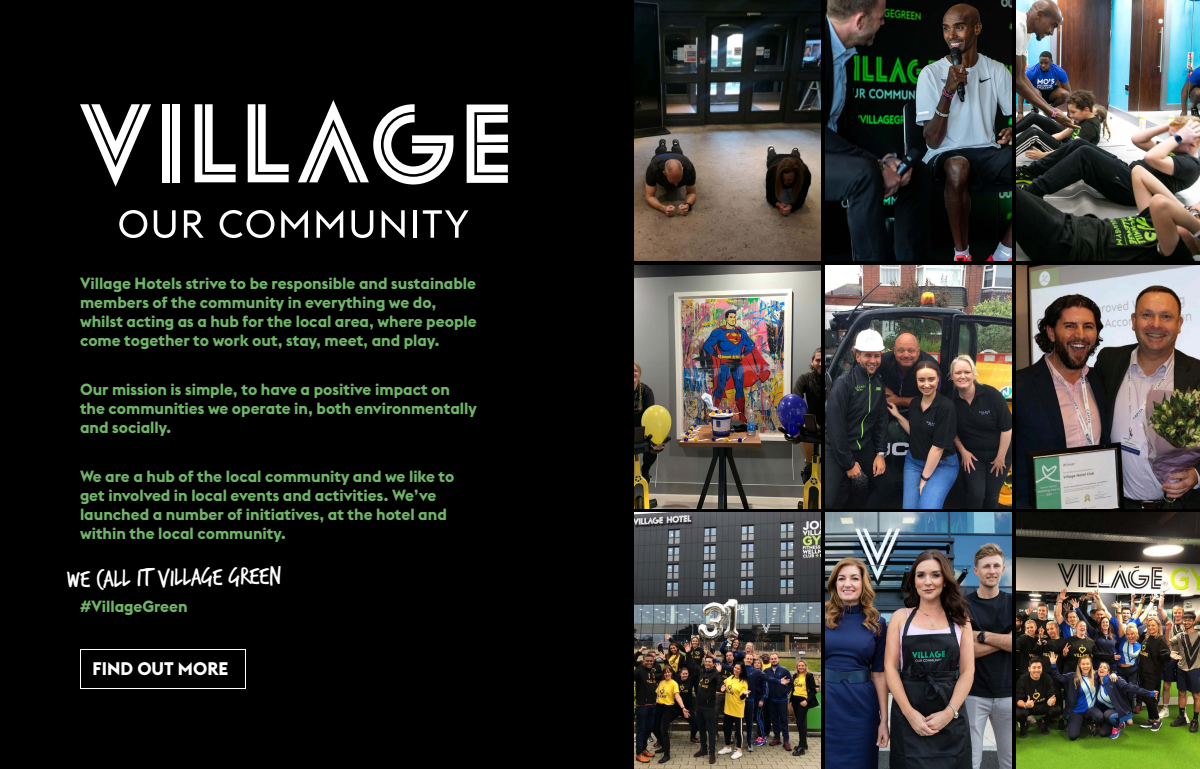
<style>
.page{position:relative;width:1200px;height:769px;background:#000}
.page>*{position:absolute;margin:0;border:0;box-sizing:border-box;transform-origin:0 0}
.t1{font:26.3px "Trash Hand";color:#fff}
.t2{font:700 18px "Village Flex";color:#fff}
.t3{font:700 16px/19.2px "Village Flex";color:#6fb468}
</style>
<div class="page">
<img style="left:634px;top:0;width:187px;height:261px">
<img style="left:634px;top:265px;width:187px;height:244px">
<img style="left:634px;top:513px;width:187px;height:256px">
<img style="left:825px;top:0;width:187px;height:261px">
<img style="left:825px;top:265px;width:187px;height:244px">
<img style="left:825px;top:513px;width:187px;height:256px">
<img style="left:1016px;top:0;width:184px;height:261px">
<img style="left:1016px;top:265px;width:184px;height:244px">
<img style="left:1016px;top:513px;width:184px;height:256px">
<div style="left:80px;top:649px;width:166px;height:40px;border:1px solid #fff"></div>
<svg style="left:119px;top:210px;width:28px;height:28px"></svg>
<svg style="left:154px;top:210px;width:22px;height:28px"></svg>
<svg style="left:184px;top:210px;width:20px;height:28px"></svg>
<svg style="left:220px;top:210px;width:55px;height:28px"></svg>
<svg style="left:281px;top:210px;width:27px;height:28px"></svg>
<svg style="left:317px;top:210px;width:26px;height:28px"></svg>
<svg style="left:351px;top:210px;width:22px;height:28px"></svg>
<svg style="left:382px;top:210px;width:23px;height:28px"></svg>
<hr style="left:413px;top:210px;width:4px;height:28px;background:#fff">
<svg style="left:423px;top:210px;width:46px;height:28px"></svg>
<svg style="left:298px;top:100px;width:155px;height:85px"></svg>
<svg style="left:467px;top:105px;width:41px;height:78px"></svg>
<svg style="left:80px;top:104px;width:71px;height:83px"></svg>
<div style="left:162px;top:104px;width:8px;height:78px;background:#fff"></div>
<div style="left:173px;top:104px;width:7px;height:78px;background:#fff"></div>
<svg style="left:195px;top:104px;width:41px;height:78px"></svg>
<svg style="left:248px;top:104px;width:41px;height:78px"></svg>
<p class="t3" style="left:80px;top:274px;width:398px">Village Hotels strive to be responsible and sustainable members of the community in everything we do, whilst acting as a hub for the local area, where people come together to work out, stay, meet, and play.</p>
<p class="t3" style="left:80px;top:380px;width:398px">Our mission is simple, to have a positive impact on the communities we operate in, both environmentally and socially.</p>
<p class="t3" style="left:80px;top:467px;width:376px">We are a hub of the local community and we like to get involved in local events and activities. We’ve launched a number of initiatives, at the hotel and within the local community.</p>
<h1 class="t1" style="left:67px;top:566px;width:216px;rotate:-1deg">WE CALL IT VILLAGE GREEN</h1>
<p class="t3" style="left:80px;top:597px;width:109px">#VillageGreen</p>
<p class="t2" style="left:93px;top:658px;width:137px">FIND OUT MORE</p>
</div>
